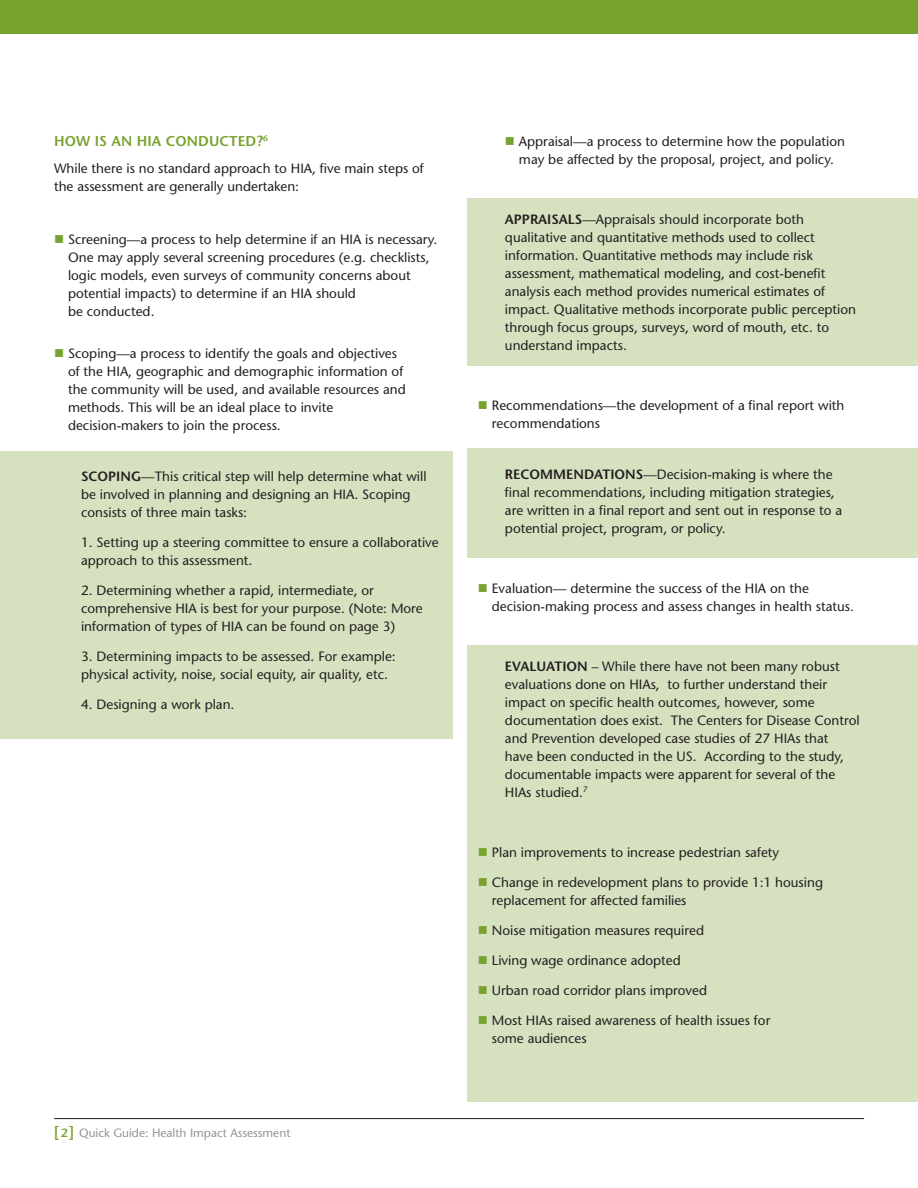
<style>
.page{position:relative;width:918px;height:1188px;background:#fff}
.page>*{position:absolute;margin:0;border:0;box-sizing:border-box;transform-origin:0 0}
.t1{font:600 14.25px "Stone Sans";letter-spacing:.01em;color:#78a22e}
.t2{font:13.5px/18px "Stone Sans";color:#231f20}
.t3{font:12px "Stone Sans";color:#939598}
.s1{color:#78a22e}
.s2{font-weight:600}
.s3{font-weight:600;font-size:15px;color:#78a22e}
.s4{font-weight:600;color:#78a22e}
</style>
<div class="page">
<div style="left:0;top:0;width:918px;height:34px;background:#78a22e"></div>
<hr style="left:54px;top:1118px;width:810px;height:1px;background:#231f20">
<div style="left:467px;top:646px;width:451px;height:456px;background:#d6e1c0"></div>
<div style="left:467px;top:198px;width:451px;height:168px;background:#d6e1c0"></div>
<div style="left:467px;top:449px;width:451px;height:109px;background:#d6e1c0"></div>
<div style="left:0;top:452px;width:453px;height:287px;background:#d6e1c0"></div>
<p class="t1" style="left:54px;top:136px;width:215px">HOW IS AN HIA CONDUCTED?<sup>6</sup></p>
<p class="t2" style="left:54px;top:161px;width:371px">While there is no standard approach to HIA, five main steps of the assessment are generally undertaken:</p>
<p class="t2" style="left:68px;top:231px;width:371px;text-indent:-14px"><span class="s1">■</span> Screening—a process to help determine if an HIA is necessary.<br>One may apply several screening procedures (e.g. checklists, logic models, even surveys of community concerns about potential impacts) to determine if an HIA should<br>be conducted.</p>
<p class="t2" style="left:68px;top:345px;width:339px;text-indent:-14px"><span class="s1">■</span> Scoping—a process to identify the goals and objectives of the HIA, geographic and demographic information of the community will be used, and available resources and methods. This will be an ideal place to invite decision-makers to join the process.</p>
<p class="t2" style="left:81px;top:468px;width:347px"><span class="s2">SCOPING</span>—This critical step will help determine what will be involved in planning and designing an HIA. Scoping consists of three main tasks:</p>
<p class="t2" style="left:81px;top:534px;width:359px">1. Setting up a steering committee to ensure a collaborative approach to this assessment.</p>
<p class="t2" style="left:81px;top:582px;width:343px">2. Determining whether a rapid, intermediate, or comprehensive HIA is best for your purpose. (Note: More information of types of HIA can be found on page 3)</p>
<p class="t2" style="left:81px;top:648px;width:316px">3. Determining impacts to be assessed. For example: physical activity, noise, social equity, air quality, etc.</p>
<p class="t2" style="left:81px;top:696px;width:155px">4. Designing a work plan.</p>
<p class="t3" style="left:54px;top:1128px;width:238px"><span class="s3">[</span><span class="s4">2</span><span class="s3">]</span> Quick Guide: Health Impact Assessment</p>
<p class="t2" style="left:505px;top:133px;width:342px;text-align:center"><span class="s1">■</span> Appraisal—a process to determine how the population may be affected by the proposal, project, and policy.</p>
<p class="t2" style="left:505px;top:211px;width:353px"><span class="s2">APPRAISALS</span>—Appraisals should incorporate both qualitative and quantitative methods used to collect information. Quantitative methods may include risk assessment, mathematical modeling, and cost-benefit analysis each method provides numerical estimates of impact. Qualitative methods incorporate public perception through focus groups, surveys, word of mouth, etc. to understand impacts.</p>
<p class="t2" style="left:492px;top:397px;width:354px;text-indent:-14px"><span class="s1">■</span> Recommendations—the development of a final report with recommendations</p>
<p class="t2" style="left:505px;top:466px;width:339px"><span class="s2">RECOMMENDATIONS</span>—Decision-making is where the final recommendations, including mitigation strategies, are written in a final report and sent out in response to a potential project, program, or policy.</p>
<p class="t2" style="left:492px;top:580px;width:364px;text-indent:-14px"><span class="s1">■</span> Evaluation— determine the success of the HIA on the decision-making process and assess changes in health status.</p>
<p class="t2" style="left:505px;top:658px;width:356px"><span class="s2">EVALUATION</span> – While there have not been many robust evaluations done on HIAs, to further understand their impact on specific health outcomes, however, some documentation does exist. The Centers for Disease Control and Prevention developed case studies of 27 HIAs that have been conducted in the US. According to the study, documentable impacts were apparent for several of the HIAs studied.<sup>7</sup></p>
<p class="t2" style="left:478px;top:844px;width:303px"><span class="s1">■</span> Plan improvements to increase pedestrian safety</p>
<p class="t2" style="left:492px;top:874px;width:333px;text-indent:-14px"><span class="s1">■</span> Change in redevelopment plans to provide 1:1 housing replacement for affected families</p>
<p class="t2" style="left:478px;top:922px;width:228px"><span class="s1">■</span> Noise mitigation measures required</p>
<p class="t2" style="left:478px;top:952px;width:204px"><span class="s1">■</span> Living wage ordinance adopted</p>
<p class="t2" style="left:478px;top:982px;width:231px"><span class="s1">■</span> Urban road corridor plans improved</p>
<p class="t2" style="left:492px;top:1012px;width:280px;text-indent:-14px"><span class="s1">■</span> Most HIAs raised awareness of health issues for some audiences</p>
</div>
